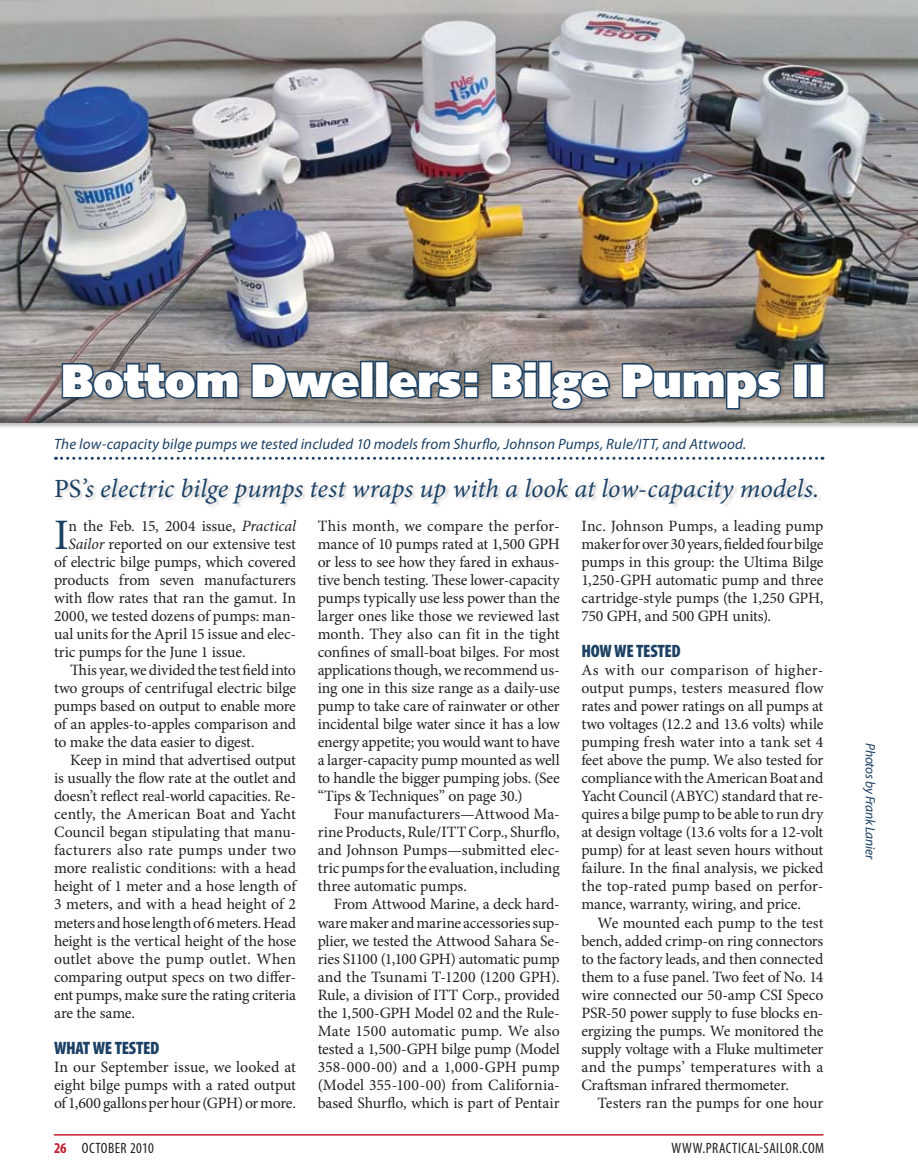
<style>
.page{position:relative;width:918px;height:1175px;background:#fff}
.page>*{position:absolute;margin:0;border:0;box-sizing:border-box;transform-origin:0 0}
.t1{font:45px "Sentry";letter-spacing:-.005em;color:#fff}
.t2{font:43.5px "Minion Pro";color:#1b4064}
.t3{font:italic 26.25px "Minion Pro";color:#1b4064}
.t4{font:900 condensed 18px "Myriad Pro";letter-spacing:-.02em;color:#1b4064}
.t5{font:15.75px/18px "Minion Pro";letter-spacing:-.01em;color:#231f20;text-align:justify}
.t6{font:15.75px "Minion Pro";letter-spacing:.01em;color:#231f20}
.t7{font:italic 15px "Myriad Pro";letter-spacing:.01em;color:#1b4064}
.t8{font:condensed 15px "Myriad Pro";letter-spacing:.03em;color:#231f20}
.t9{font:italic 13.5px "Myriad Pro";letter-spacing:-.025em;color:#1b4064}
.s1{font-style:normal}
.s2{font-style:italic}
.s3{font-weight:700;color:#c41f30}
</style>
<div class="page">
<hr style="left:54px;top:1134px;width:770px;height:1px;background:#c41f30">
<img style="left:0;top:0;width:918px;height:422px">
<svg style="left:56px;top:318px;width:767px;height:142px"></svg>
<div style="left:793px;top:363px;width:15px;height:35px;border:3px solid #1b4064"></div>
<div style="left:809px;top:363px;width:16px;height:35px;border:3px solid #1b4064"></div>
<div style="left:54px;top:477px;width:769px;height:32px;background:#231f20;opacity:.2"></div>
<h1 class="t1" style="left:62px;top:358px;width:765px">Bottom Dwellers: Bilge Pumps II</h1>
<p class="t7" style="left:54px;top:434px;width:694px">The low-capacity bilge pumps we tested included 10 models from Shurflo, Johnson Pumps, Rule/ITT, and Attwood.</p>
<h3 class="t3" style="left:54px;top:471px;width:767px"><span class="s1">PS</span>’s electric bilge pumps test wraps up with a look at low-capacity models.</h3>
<h2 class="t2" style="left:54px;top:505px;width:16px">I</h2>
<p class="t5" style="left:68px;top:516px;width:229px">n the Feb. 15, 2004 issue, <span class="s2">Practical</span></p>
<p class="t5" style="left:68px;top:534px;width:229px"><span class="s2">Sailor</span> reported on our extensive test</p>
<p class="t5" style="left:54px;top:552px;width:244px">of electric bilge pumps, which covered</p>
<p class="t5" style="left:54px;top:570px;width:244px">products from seven manufacturers</p>
<p class="t5" style="left:54px;top:589px;width:244px">with flow rates that ran the gamut. In</p>
<p class="t5" style="left:54px;top:607px;width:244px">2000, we tested dozens of pumps: man-</p>
<p class="t5" style="left:54px;top:625px;width:244px">ual units for the April 15 issue and elec-</p>
<p class="t5" style="left:54px;top:643px;width:193px">tric pumps for the June 1 issue.</p>
<p class="t5" style="left:70px;top:661px;width:227px">This year, we divided the test field into</p>
<p class="t5" style="left:54px;top:679px;width:244px">two groups of centrifugal electric bilge</p>
<p class="t5" style="left:54px;top:697px;width:244px">pumps based on output to enable more</p>
<p class="t5" style="left:54px;top:715px;width:244px">of an apples-to-apples comparison and</p>
<p class="t5" style="left:54px;top:733px;width:202px">to make the data easier to digest.</p>
<p class="t5" style="left:70px;top:751px;width:227px">Keep in mind that advertised output</p>
<p class="t5" style="left:54px;top:769px;width:244px">is usually the flow rate at the outlet and</p>
<p class="t5" style="left:54px;top:787px;width:244px">doesn’t reflect real-world capacities. Re-</p>
<p class="t5" style="left:54px;top:805px;width:244px">cently, the American Boat and Yacht</p>
<p class="t5" style="left:54px;top:823px;width:244px">Council began stipulating that manu-</p>
<p class="t6" style="left:54px;top:839px;width:244px">facturers also rate pumps under two</p>
<p class="t5" style="left:54px;top:859px;width:244px">more realistic conditions: with a head</p>
<p class="t5" style="left:54px;top:877px;width:244px">height of 1 meter and a hose length of</p>
<p class="t5" style="left:54px;top:895px;width:244px">3 meters, and with a head height of 2</p>
<p class="t5" style="left:54px;top:913px;width:244px">meters and hose length of 6 meters. Head</p>
<p class="t5" style="left:54px;top:931px;width:244px">height is the vertical height of the hose</p>
<p class="t5" style="left:54px;top:949px;width:244px">outlet above the pump outlet. When</p>
<p class="t5" style="left:54px;top:967px;width:244px">comparing output specs on two differ-</p>
<p class="t5" style="left:54px;top:985px;width:243px">ent pumps, make sure the rating criteria</p>
<p class="t5" style="left:54px;top:1003px;width:83px">are the same.</p>
<p class="t4" style="left:54px;top:1036px;width:107px">WHAT WE TESTED</p>
<p class="t5" style="left:54px;top:1057px;width:244px">In our September issue, we looked at eight bilge pumps with a rated output of 1,600 gallons per hour (GPH) or more.</p>
<p class="t5" style="left:318px;top:516px;width:244px">This month, we compare the perfor&shy;mance of 10 pumps rated at 1,500 GPH or less to see how they fared in exhaus&shy;tive bench testing. These lower-capacity pumps typically use less power than the larger ones like those we reviewed last month. They also can fit in the tight confines of small-boat bilges. For most applications though, we recommend us&shy;ing one in this size range as a daily-use pump to take care of rainwater or other incidental bilge water since it has a low energy appetite; you would want to have a larger-capacity pump mounted as well to handle the bigger pumping jobs. (See “Tips &amp; Techniques” on page 30.)</p>
<p class="t5" style="left:318px;top:805px;width:244px;text-indent:16px">Four manufacturers—Attwood Ma&shy;rine Products, Rule/ITT Corp., Shurflo, and Johnson Pumps—submitted elec&shy;tric pumps for the evaluation, including three automatic pumps.</p>
<p class="t5" style="left:318px;top:895px;width:244px;text-indent:16px">From Attwood Marine, a deck hard&shy;ware maker and marine accessoriessup&shy;plier, we tested the Attwood Sahara Se&shy;ries S1100 (1,100 GPH) automatic pump and the Tsunami T-1200 (1200 GPH).<br>Rule, a division of ITT Corp., provided the 1,500-GPH Model 02 and the Rule-Mate 1500 automatic pump. We also tested a 1,500-GPH bilge pump (Model 358-000-00) and a 1,000-GPH pump (Model 355-100-00) from California&shy;based Shurflo, which is part of Pentair</p>
<p class="t5" style="left:581px;top:516px;width:244px">Inc. Johnson Pumps, a leading pump maker for over 30 years, fielded four bilge pumps in this group: the Ultima Bilge 1,250-GPH automatic pump and three cartridge-style pumps (the 1,250 GPH, 750 GPH, and 500 GPH units).</p>
<p class="t4" style="left:581px;top:639px;width:101px">HOW WE TESTED</p>
<p class="t5" style="left:581px;top:661px;width:244px">As with our comparison of higher&shy;output pumps, testers measured flow rates and power ratings on all pumps at two voltages (12.2 and 13.6 volts) while pumping fresh water into a tank set 4 feet above the pump. We also tested for compliance with the American Boat and Yacht Council (ABYC) standard that re&shy;quires a bilge pump to be able to run dry at design voltage (13.6 volts for a 12-volt pump) for at least seven hours without failure. In the final analysis, we picked the top-rated pump based on perfor&shy;mance, warranty, wiring, and price.</p>
<p class="t5" style="left:581px;top:913px;width:244px;text-indent:16px">We mounted each pump to the test bench, added crimp-on ring connectors to the factory leads, and then connected them to a fuse panel. Two feet of No. 14 wire connected our 50-amp CSI Speco PSR-50 power supply to fuse blocks en&shy;ergizing the pumps. We monitored the supply voltage with a Fluke multimeter and the pumps’ temperatures with a Craftsman infrared thermometer.</p>
<p class="t5" style="left:598px;top:1094px;width:227px">Testers ran the pumps for one hour</p>
<p class="t8" style="left:54px;top:1138px;width:101px"><span class="s3">26</span> OCTOBER 2010</p>
<p class="t8" style="left:672px;top:1138px;width:154px">WWW.PRACTICAL-SAILOR.COM</p>
<p class="t9" style="left:879px;top:743px;width:118px;rotate:90deg">Photos by Frank Lanier</p>
</div>
